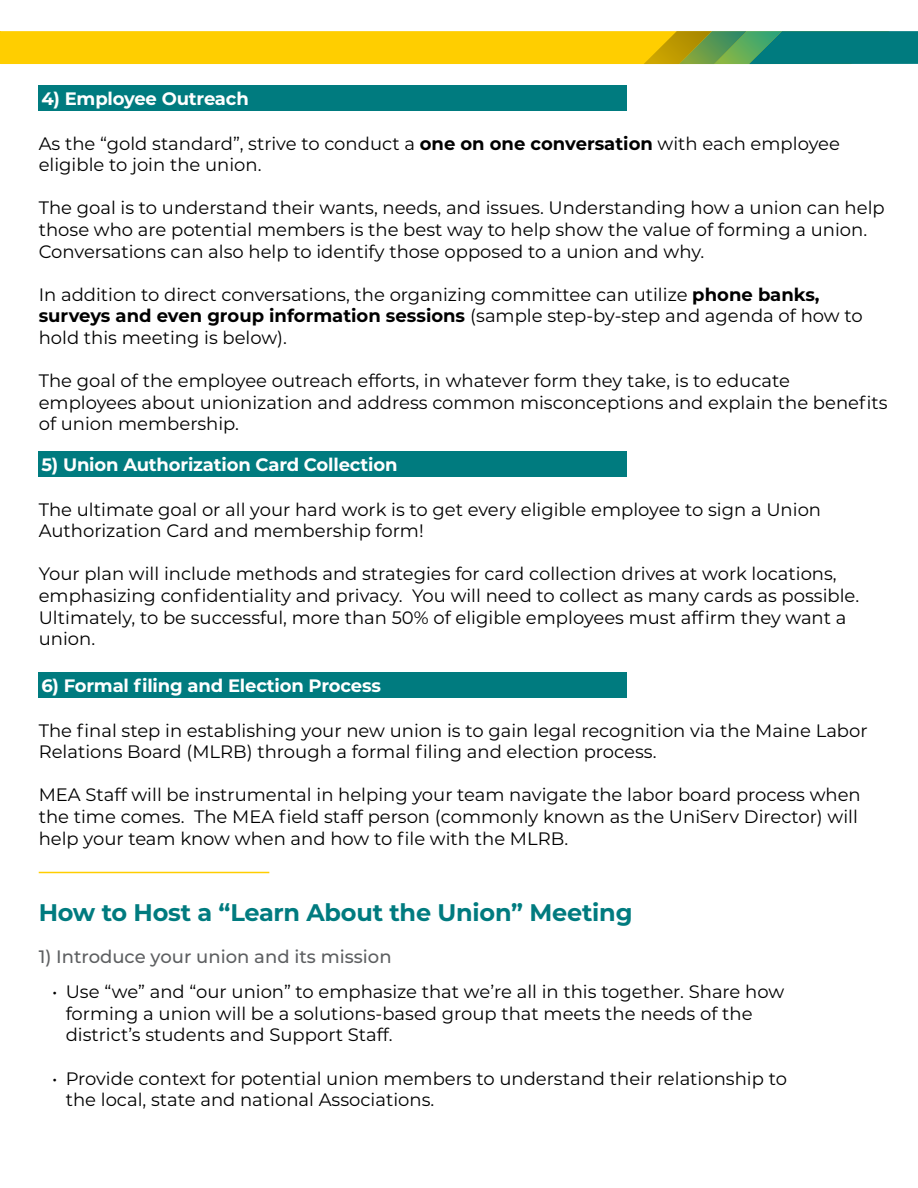
<style>
.page{position:relative;width:918px;height:1188px;background:#fff}
.page>*{position:absolute;margin:0;border:0;box-sizing:border-box;transform-origin:0 0}
.t1{font:700 24px "Montserrat";letter-spacing:-.01em;color:#007b7f}
.t2{font:18px/21.6px "Montserrat";color:#000}
.t3{font:700 18px "Montserrat";letter-spacing:-.01em;color:#fff}
.t4{font:500 18px "Montserrat";color:#5e6062}
.s1{font-weight:700}
</style>
<div class="page">
<svg style="left:0;top:31px;width:918px;height:33px;background:#c5bb1c"></svg>
<div style="left:39px;top:85px;width:588px;height:26px;background:#007b7f"></div>
<div style="left:39px;top:451px;width:588px;height:26px;background:#007b7f"></div>
<div style="left:39px;top:672px;width:588px;height:26px;background:#007b7f"></div>
<hr style="left:39px;top:872px;width:230px;height:1px;background:#ffce00">
<p class="t3" style="left:41px;top:86px;width:209px">4) Employee Outreach</p>
<p class="t2" style="left:39px;top:132px;width:803px">As the “gold standard”, strive to conduct a <span class="s1">one on one conversation</span> with each employee eligible to join the union.</p>
<p class="t2" style="left:39px;top:197px;width:848px">The goal is to understand their wants, needs, and issues. Understanding how a union can help those who are potential members is the best way to help show the value of forming a union.</p>
<p class="t2" style="left:39px;top:240px;width:667px">Conversations can also help to identify those opposed to a union and why.</p>
<p class="t2" style="left:39px;top:283px;width:825px">In addition to direct conversations, the organizing committee can utilize <span class="s1">phone banks, surveys and even group information sessions</span> (sample step-by-step and agenda of how to hold this meeting is below).</p>
<p class="t2" style="left:39px;top:369px;width:850px">The goal of the employee outreach efforts, in whatever form they take, is to educate employees about unionization and address common misconceptions and explain the benefits of union membership.</p>
<p class="t3" style="left:41px;top:452px;width:358px">5) Union Authorization Card Collection</p>
<p class="t2" style="left:39px;top:498px;width:784px">The ultimate goal or all your hard work is to get every eligible employee to sign a Union<br>Authorization Card and membership form!</p>
<p class="t2" style="left:39px;top:563px;width:822px">Your plan will include methods and strategies for card collection drives at work locations, emphasizing confidentiality and privacy. You will need to collect as many cards as possible.<br>Ultimately, to be successful, more than 50% of eligible employees must affirm they want a union.</p>
<p class="t3" style="left:41px;top:673px;width:341px">6) Formal filing and Election Process</p>
<p class="t2" style="left:39px;top:719px;width:830px">The final step in establishing your new union is to gain legal recognition via the Maine Labor<br>Relations Board (MLRB) through a formal filing and election process.</p>
<p class="t2" style="left:39px;top:784px;width:824px">MEA Staff will be instrumental in helping your team navigate the labor board process when the time comes. The MEA field staff person (commonly known as the UniServ Director) will help your team know when and how to file with the MLRB.</p>
<p class="t1" style="left:39px;top:895px;width:595px">How to Host a “Learn About the Union” Meeting</p>
<p class="t4" style="left:39px;top:944px;width:354px">1) Introduce your union and its mission</p>
<p class="t2" style="left:66px;top:980px;width:720px;text-indent:-14px">• Use “we” and “our union” to emphasize that we’re all in this together. Share how forming a union will be a solutions-based group that meets the needs of the district’s students and Support Staff.</p>
<p class="t2" style="left:66px;top:1067px;width:723px;text-indent:-14px">• Provide context for potential union members to understand their relationship to the local, state and national Associations.</p>
</div>
